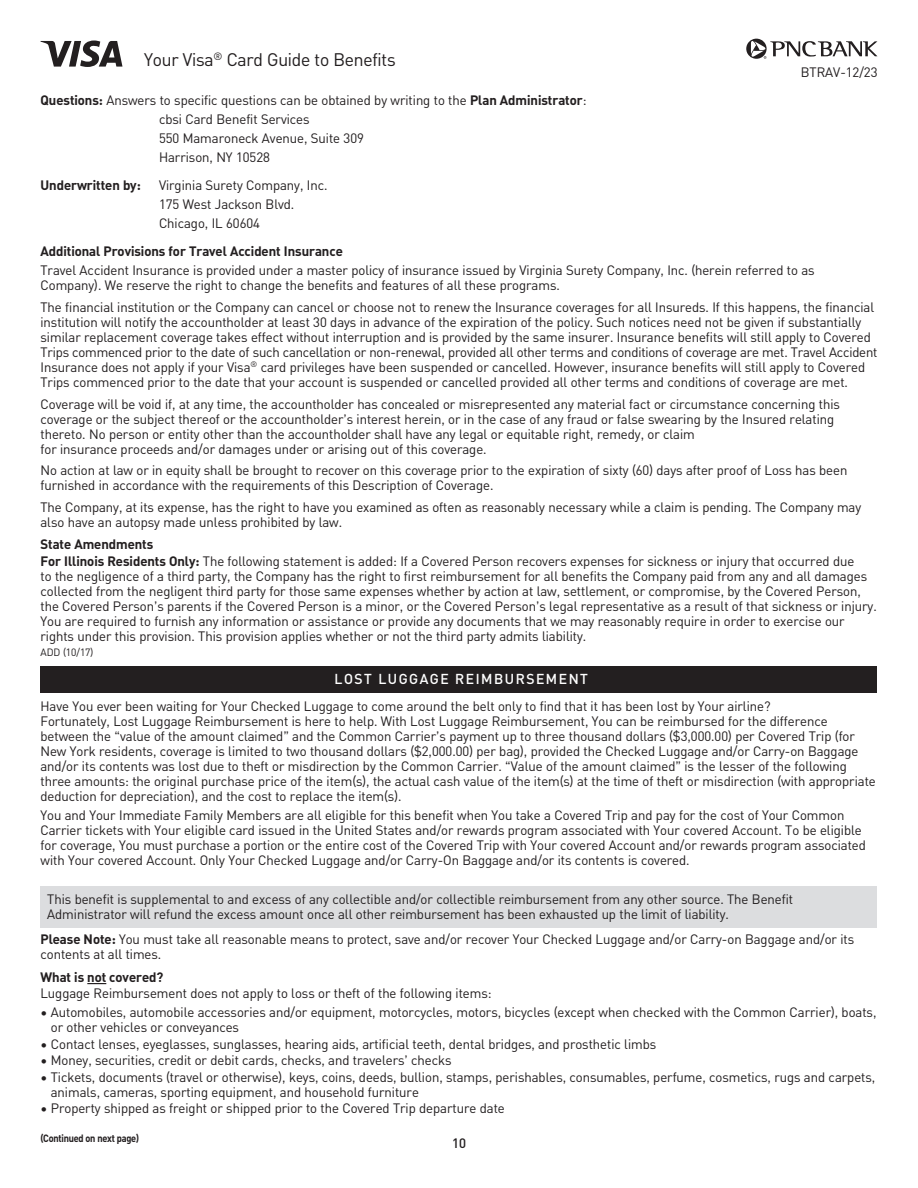
<style>
.page{position:relative;width:918px;height:1188px;background:#fff}
.page>*{position:absolute;margin:0;border:0;box-sizing:border-box;transform-origin:0 0}
.t1{font:18px "PNC Brand";letter-spacing:-.01em;color:#231f20}
.t2{font:500 14.25px "PNC Brand";letter-spacing:.11em;color:#fff}
.t3{font:13.5px/15px "PNC Brand";color:#231f20}
.t4{font:700 13.5px "PNC Brand";color:#231f20}
.t5{font:500 13.5px "PNC Brand";color:#231f20}
.t6{font:700 10.5px "PNC Brand";letter-spacing:-.02em;color:#231f20;scale:.9 1}
.t7{font:10.5px "PNC Brand";color:#231f20}
.s1{font-weight:700}
</style>
<div class="page">
<svg style="left:746px;top:39px;width:132px;height:20px"></svg>
<svg style="left:41px;top:41px;width:81px;height:26px"></svg>
<svg style="left:87px;top:983px;width:19px;height:1px"></svg>
<div style="left:40px;top:666px;width:838px;height:27px;background:#231f20"></div>
<div style="left:40px;top:886px;width:838px;height:42px;background:#dcdddf"></div>
<h1 class="t1" style="left:144px;top:48px;width:253px">Your Visa<sup>®</sup> Card Guide to Benefits</h1>
<h3 class="t3" style="left:40px;top:93px;width:547px"><span class="s1">Questions:</span> Answers to specific questions can be obtained by writing to the <span class="s1">Plan Administrator</span>:</h3>
<p class="t3" style="left:159px;top:110px;width:206px;line-height:18.8px">cbsi Card Benefit Services<br>550 Mamaroneck Avenue, Suite 309<br>Harrison, NY 10528</p>
<h3 class="t4" style="left:40px;top:176px;width:102px">Underwritten by:</h3>
<p class="t3" style="left:159px;top:176px;width:170px;line-height:18.8px">Virginia Surety Company, Inc.<br>175 West Jackson Blvd.<br>Chicago, IL 60604</p>
<h3 class="t4" style="left:40px;top:242px;width:304px">Additional Provisions for Travel Accident Insurance</h3>
<p class="t3" style="left:40px;top:262px;width:776px">Travel Accident Insurance is provided under a master policy of insurance issued by Virginia Surety Company, Inc. (herein referred to as<br>Company). We reserve the right to change the benefits and features of all these programs.</p>
<p class="t3" style="left:40px;top:299px;width:838px">The financial institution or the Company can cancel or choose not to renew the Insurance coverages for all Insureds. If this happens, the financial institution will notify the accountholder at least 30 days in advance of the expiration of the policy. Such notices need not be given if substantially similar replacement coverage takes effect without interruption and is provided by the same insurer. Insurance benefits will still apply to Covered Trips commenced prior to the date of such cancellation or non-renewal, provided all other terms and conditions of coverage are met. Travel Accident Insurance does not apply if your Visa<sup>®</sup> card privileges have been suspended or cancelled. However, insurance benefits will still apply to Covered Trips commenced prior to the date that your account is suspended or cancelled provided all other terms and conditions of coverage are met.</p>
<p class="t3" style="left:41px;top:396px;width:801px">Coverage will be void if, at any time, the accountholder has concealed or misrepresented any material fact or circumstance concerning this coverage or the subject thereof or the accountholder’s interest herein, or in the case of any fraud or false swearing by the Insured relating thereto. No person or entity other than the accountholder shall have any legal or equitable right, remedy, or claim<br>for insurance proceeds and/or damages under or arising out of this coverage.</p>
<p class="t3" style="left:41px;top:463px;width:808px">No action at law or in equity shall be brought to recover on this coverage prior to the expiration of sixty (60) days after proof of Loss has been furnished in accordance with the requirements of this Description of Coverage.</p>
<p class="t3" style="left:41px;top:499px;width:822px">The Company, at its expense, has the right to have you examined as often as reasonably necessary while a claim is pending. The Company may also have an autopsy made unless prohibited by law.</p>
<h3 class="t4" style="left:41px;top:535px;width:114px">State Amendments</h3>
<h4 class="t3" style="left:41px;top:554px;width:815px"><span class="s1">For Illinois Residents Only:</span> The following statement is added: If a Covered Person recovers expenses for sickness or injury that occurred due</h4>
<p class="t3" style="left:41px;top:569px;width:838px">to the negligence of a third party, the Company has the right to first reimbursement for all benefits the Company paid from any and all damages collected from the negligent third party for those same expenses whether by action at law, settlement, or compromise, by the Covered Person, the Covered Person’s parents if the Covered Person is a minor, or the Covered Person’s legal representative as a result of that sickness or injury.<br>You are required to furnish any information or assistance or provide any documents that we may reasonably require in order to exercise our rights under this provision. This provision applies whether or not the third party admits liability.</p>
<p class="t7" style="left:40px;top:646px;width:54px">ADD (10/17)</p>
<h2 class="t2" style="left:335px;top:670px;width:255px">LOST LUGGAGE REIMBURSEMENT</h2>
<h3 class="t3" style="left:40px;top:698px;width:732px">Have You ever been waiting for Your Checked Luggage to come around the belt only to find that it has been lost by Your airline?</h3>
<p class="t3" style="left:40px;top:713px;width:837px">Fortunately, Lost Luggage Reimbursement is here to help. With Lost Luggage Reimbursement, You can be reimbursed for the difference between the “value of the amount claimed” and the Common Carrier’s payment up to three thousand dollars ($3,000.00) per Covered Trip (for New York residents, coverage is limited to two thousand dollars ($2,000.00) per bag), provided the Checked Luggage and/or Carry-on Baggage and/or its contents was lost due to theft or misdirection by the Common Carrier. “Value of the amount claimed” is the lesser of the following three amounts: the original purchase price of the item(s), the actual cash value of the item(s) at the time of theft or misdirection (with appropriate deduction for depreciation), and the cost to replace the item(s).</p>
<p class="t3" style="left:40px;top:807px;width:827px">You and Your Immediate Family Members are all eligible for this benefit when You take a Covered Trip and pay for the cost of Your Common Carrier tickets with Your eligible card issued in the United States and/or rewards program associated with Your covered Account. To be eligible for coverage, You must purchase a portion or the entire cost of the Covered Trip with Your covered Account and/or rewards program associated with Your covered Account. Only Your Checked Luggage and/or Carry-On Baggage and/or its contents is covered.</p>
<p class="t3" style="left:47px;top:892px;width:747px">This benefit is supplemental to and excess of any collectible and/or collectible reimbursement from any other source. The Benefit<br>Administrator will refund the excess amount once all other reimbursement has been exhausted up the limit of liability.</p>
<h3 class="t3" style="left:40px;top:931px;width:815px"><span class="s1">Please Note:</span> You must take all reasonable means to protect, save and/or recover Your Checked Luggage and/or Carry-on Baggage and/or its</h3>
<p class="t3" style="left:40px;top:946px;width:122px">contents at all times.</p>
<h3 class="t4" style="left:40px;top:968px;width:124px">What is not covered?</h3>
<p class="t3" style="left:40px;top:986px;width:453px">Luggage Reimbursement does not apply to loss or theft of the following items:</p>
<p class="t3" style="left:51px;top:1004px;width:827px;text-indent:-10px">• Automobiles, automobile accessories and/or equipment, motorcycles, motors, bicycles (except when checked with the Common Carrier), boats, or other vehicles or conveyances</p>
<p class="t3" style="left:40px;top:1036px;width:617px">• Contact lenses, eyeglasses, sunglasses, hearing aids, artificial teeth, dental bridges, and prosthetic limbs</p>
<p class="t3" style="left:40px;top:1052px;width:413px">• Money, securities, credit or debit cards, checks, and travelers’ checks</p>
<p class="t3" style="left:51px;top:1069px;width:826px;text-indent:-10px">• Tickets, documents (travel or otherwise), keys, coins, deeds, bullion, stamps, perishables, consumables, perfume, cosmetics, rugs and carpets, animals, cameras, sporting equipment, and household furniture</p>
<p class="t3" style="left:40px;top:1100px;width:466px">• Property shipped as freight or shipped prior to the Covered Trip departure date</p>
<p class="t6" style="left:40px;top:1131px;width:111px">(Continued on next page)</p>
<p class="t3" style="left:801px;top:64px;width:78px">BTRAV-12/23</p>
<p class="t5" style="left:452px;top:1135px;width:15px">10</p>
</div>
